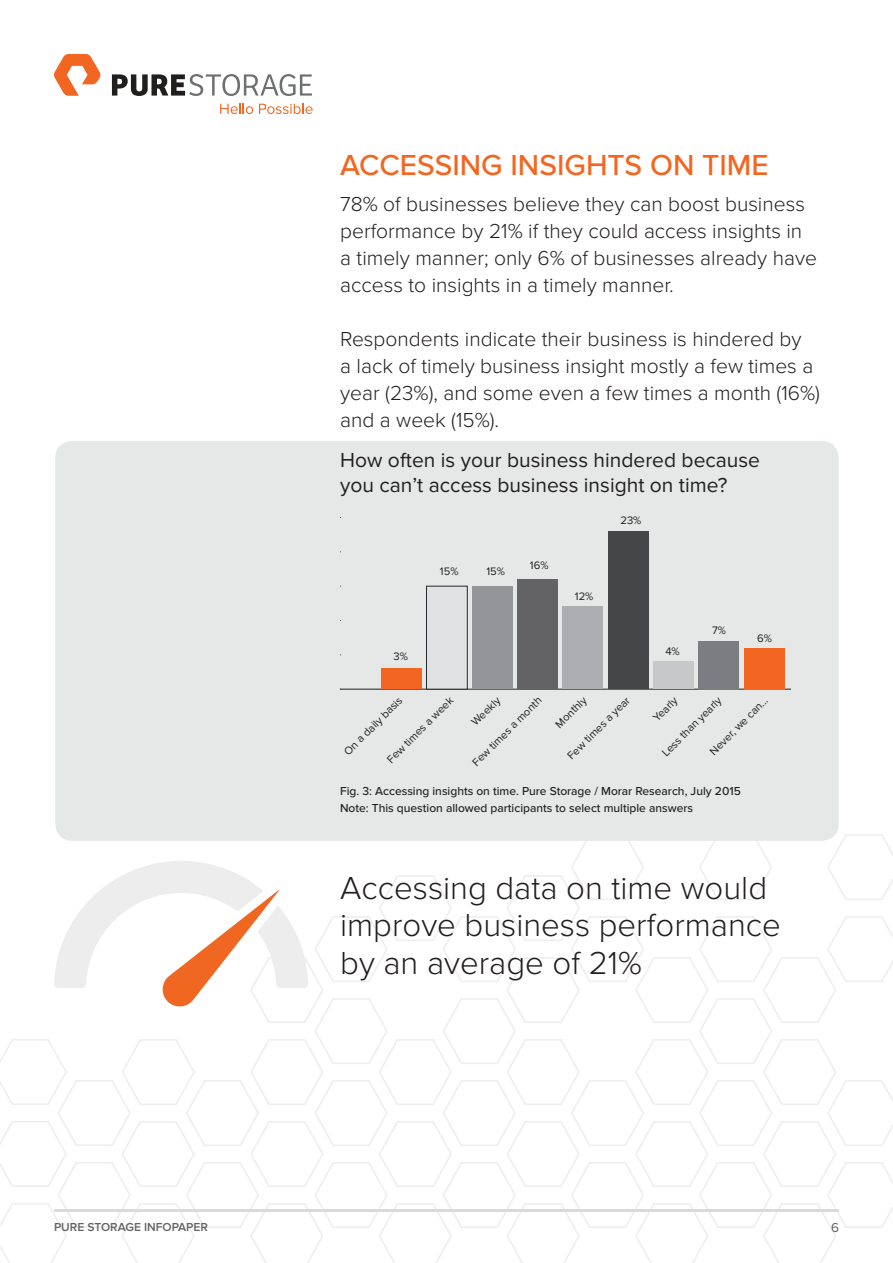
<style>
.page{position:relative;width:893px;height:1263px;background:#fff}
.page>*{position:absolute;margin:0;border:0;box-sizing:border-box;transform-origin:0 0}
.t1{font:300 33px/37.5px "Proxima Nova";color:#231f20}
.t2{font:500 30px "Proxima Nova";color:#f36621}
.t3{font:300 21px/27px "Proxima Nova";color:#231f20}
.t4{font:21px/25.2px "Proxima Nova";color:#231f20}
.t5{font:13.5px "Proxima Nova";color:#636366}
.t6{font:500 12px "Proxima Nova";color:#231f20}
.t7{font:600 12px "Proxima Nova";color:#636366}
.t8{font:11.25px "Proxima Nova";color:#231f20}
</style>
<div class="page">
<svg style="left:54px;top:54px;width:47px;height:42px"></svg>
<svg style="left:112px;top:74px;width:200px;height:22px"></svg>
<svg style="left:220px;top:104px;width:33px;height:10px"></svg>
<svg style="left:259px;top:104px;width:54px;height:10px"></svg>
<div style="left:55px;top:441px;width:784px;height:400px;background:#e5e8e7;border-radius:17px"></div>
<hr style="left:340px;top:689px;width:450px;height:1px;background:#231f20">
<div style="left:744px;top:648px;width:40px;height:41px;background:#f36621"></div>
<div style="left:698px;top:641px;width:41px;height:48px;background:#7b7d80"></div>
<div style="left:653px;top:662px;width:41px;height:27px;background:#c7c8ca"></div>
<div style="left:608px;top:531px;width:41px;height:158px;background:#454647"></div>
<div style="left:562px;top:607px;width:41px;height:82px;background:#adaeb2"></div>
<div style="left:517px;top:579px;width:41px;height:110px;background:#636366"></div>
<div style="left:472px;top:586px;width:41px;height:103px;background:#939598"></div>
<div style="left:426px;top:586px;width:41px;height:103px;background:#e1e2e4"></div>
<div style="left:426px;top:586px;width:42px;height:104px;border:1px solid #292d2f"></div>
<div style="left:381px;top:668px;width:41px;height:21px;background:#f36621"></div>
<svg style="left:1px;top:834px;width:892px;height:429px"></svg>
<p class="t7" style="left:54px;top:1220px;width:155px">PURE STORAGE INFOPAPER</p>
<p class="t2" style="left:340px;top:147px;width:430px">ACCESSING INSIGHTS ON TIME</p>
<p class="t3" style="left:340px;top:191px;width:478px">78% of businesses believe they can boost business performance by 21% if they could access insights in a timely manner; only 6% of businesses already have access to insights in a timely manner.</p>
<p class="t3" style="left:340px;top:326px;width:481px">Respondents indicate their business is hindered by<br>a lack of timely business insight mostly a few times a year (23%), and some even a few times a month (16%) and a week (15%).</p>
<p class="t4" style="left:340px;top:448px;width:421px">How often is your business hindered because you can’t access business insight on time?</p>
<p class="t8" style="left:393px;top:650px;width:16px">3%</p>
<p class="t8" style="left:440px;top:564px;width:20px">15%</p>
<p class="t8" style="left:486px;top:564px;width:20px">15%</p>
<p class="t8" style="left:530px;top:559px;width:20px">16%</p>
<p class="t8" style="left:575px;top:589px;width:20px">12%</p>
<p class="t8" style="left:620px;top:514px;width:23px">23%</p>
<p class="t8" style="left:665px;top:644px;width:16px">4%</p>
<p class="t8" style="left:712px;top:624px;width:16px">7%</p>
<p class="t8" style="left:757px;top:632px;width:16px">6%</p>
<p class="t8" style="left:384px;top:756px;width:90px;rotate:-45deg">Few times a week</p>
<p class="t8" style="left:469px;top:719px;width:37px;rotate:-45deg">Weekly</p>
<p class="t8" style="left:470px;top:760px;width:95px;rotate:-45deg">Few times a month</p>
<p class="t8" style="left:553px;top:721px;width:41px;rotate:-45deg">Monthly</p>
<p class="t8" style="left:659px;top:750px;width:81px;rotate:-45deg">Less than yearly</p>
<p class="t8" style="left:565px;top:753px;width:85px;rotate:-45deg">Few times a year</p>
<p class="t8" style="left:650px;top:715px;width:31px;rotate:-45deg">Yearly</p>
<p class="t8" style="left:341px;top:749px;width:79px;rotate:-45deg">On a daily basis</p>
<p class="t8" style="left:707px;top:748px;width:79px;rotate:-45deg">Never, we can...</p>
<p class="t6" style="left:340px;top:784px;width:402px">Fig. 3: Accessing insights on time. Pure Storage / Morar Research, July 2015</p>
<p class="t6" style="left:340px;top:801px;width:355px">Note: This question allowed participants to select multiple answers</p>
<p class="t1" style="left:340px;top:870px;width:428px">Accessing data on time would</p>
<p class="t1" style="left:340px;top:907px;width:442px">improve business performance by an average of 21%</p>
<p class="t5" style="left:831px;top:1220px;width:9px">6</p>
</div>
